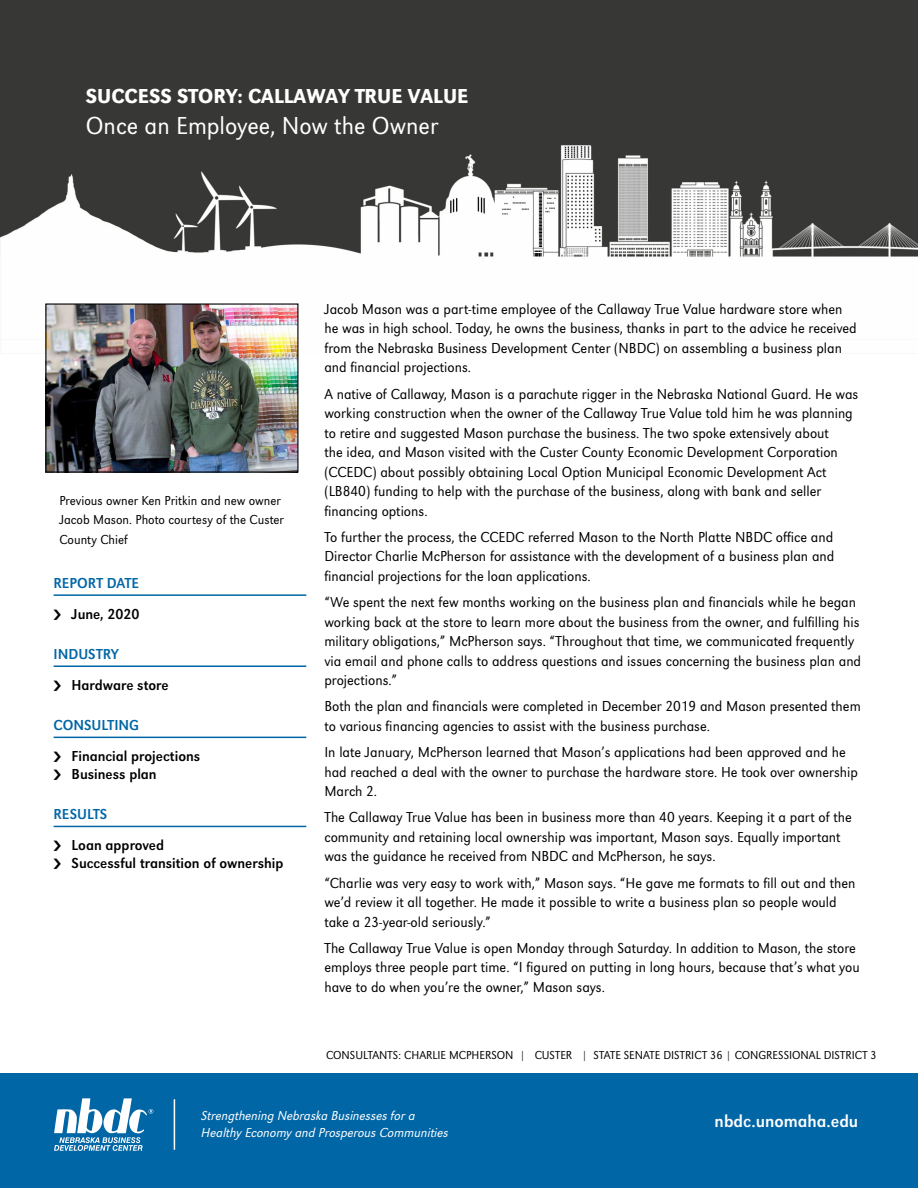
<style>
.page{position:relative;width:918px;height:1188px;background:#fff}
.page>*{position:absolute;margin:0;border:0;box-sizing:border-box;transform-origin:0 0}
.Headling_Line_1{font:300 25.5px "URW Grotesk Nar";color:#fff}
.Headling_Line_1-2{font:500 21px "URW Grotesk Nar";color:#fff}
.t1{font:18px "URW Grotesk Nar";color:#fff}
.story_text{font:300 15px/19.5px "URW Grotesk Nar";color:#000}
.t2{font:15px "URW Grotesk Nar";color:#000}
.side_headers{font:15px "URW Grotesk Nar";color:#0066a6}
.story_text-2{font:300 13.5px/19.5px "URW Grotesk Nar";color:#000}
.vision{font:italic 300 13.5px/16.5px "URW Grotesk Nar";color:#fff}
.footer_information{font:300 12px "URW Grotesk Nar";color:#000}
</style>
<div class="page">
<img style="left:0;top:0;width:918px;height:339px">
<div style="left:0;top:1074px;width:918px;height:114px;background:#0066a6"></div>
<hr style="left:54px;top:594px;width:252px;height:2px;background:#0066a6">
<hr style="left:54px;top:665px;width:252px;height:2px;background:#0066a6">
<hr style="left:54px;top:737px;width:252px;height:1px;background:#0066a6">
<hr style="left:54px;top:826px;width:252px;height:1px;background:#0066a6">
<img style="left:47px;top:305px;width:249px;height:166px">
<div style="left:45px;top:303px;width:253px;height:170px;border:1px solid #000"></div>
<svg style="left:54px;top:1098px;width:99px;height:53px"></svg>
<hr style="left:174px;top:1099px;width:1px;height:51px;background:#fff">
<p class="Headling_Line_1-2" style="left:86px;top:84px;width:384px">SUCCESS STORY: CALLAWAY TRUE VALUE</p>
<p class="Headling_Line_1" style="left:86px;top:111px;width:354px">Once an Employee, Now the Owner</p>
<p class="story_text-2" style="left:59px;top:490px;width:226px">Previous owner Ken Pritkin and new owner<br>Jacob Mason. Photo courtesy of the Custer<br>County Chief</p>
<p class="side_headers" style="left:54px;top:574px;width:87px">REPORT DATE</p>
<p class="t2" style="left:72px;top:605px;width:70px">June, 2020</p>
<p class="side_headers" style="left:54px;top:645px;width:67px">INDUSTRY</p>
<p class="t2" style="left:72px;top:677px;width:99px">Hardware store</p>
<p class="side_headers" style="left:54px;top:716px;width:87px">CONSULTING</p>
<p class="t2" style="left:72px;top:748px;width:130px">Financial projections</p>
<p class="t2" style="left:72px;top:766px;width:87px">Business plan</p>
<p class="side_headers" style="left:54px;top:805px;width:55px">RESULTS</p>
<p class="t2" style="left:72px;top:837px;width:94px">Loan approved</p>
<p class="t2" style="left:72px;top:855px;width:213px">Successful transition of ownership</p>
<p class="story_text" style="left:324px;top:299px;width:534px">Jacob Mason was a part-time employee of the Callaway True Value hardware store when he was in high school. Today, he owns the business, thanks in part to the advice he received from the Nebraska Business Development Center (NBDC) on assembling a business plan and financial projections.</p>
<p class="story_text" style="left:324px;top:384px;width:535px">A native of Callaway, Mason is a parachute rigger in the Nebraska National Guard. He was working construction when the owner of the Callaway True Value told him he was planning to retire and suggested Mason purchase the business. The two spoke extensively about<br>the idea, and Mason visited with the Custer County Economic Development Corporation (CCEDC) about possibly obtaining Local Option Municipal Economic Development Act (LB840) funding to help with the purchase of the business, along with bank and seller financing options.</p>
<p class="story_text" style="left:324px;top:527px;width:512px;text-align:justify">To further the process, the CCEDC referred Mason to the North Platte NBDC office and Director Charlie McPherson for assistance with the development of a business plan and financial projections for the loan applications.</p>
<p class="story_text" style="left:324px;top:592px;width:538px">“We spent the next few months working on the business plan and financials while he began working back at the store to learn more about the business from the owner, and fulfilling his military obligations,” McPherson says. “Throughout that time, we communicated frequently via email and phone calls to address questions and issues concerning the business plan and projections.”</p>
<p class="story_text" style="left:324px;top:697px;width:538px">Both the plan and financials were completed in December 2019 and Mason presented them to various financing agencies to assist with the business purchase.</p>
<p class="story_text" style="left:324px;top:742px;width:535px">In late January, McPherson learned that Mason’s applications had been approved and he had reached a deal with the owner to purchase the hardware store. He took over ownership<br>March 2.</p>
<p class="story_text" style="left:324px;top:808px;width:529px">The Callaway True Value has been in business more than 40 years. Keeping it a part of the community and retaining local ownership was important, Mason says. Equally important was the guidance he received from NBDC and McPherson, he says.</p>
<p class="story_text" style="left:324px;top:873px;width:533px">“Charlie was very easy to work with,” Mason says. “He gave me formats to fill out and then we’d review it all together. He made it possible to write a business plan so people would take a 23-year-old seriously.”</p>
<p class="story_text" style="left:324px;top:938px;width:537px">The Callaway True Value is open Monday through Saturday. In addition to Mason, the store employs three people part time. “I figured on putting in long hours, because that’s what you have to do when you’re the owner,” Mason says.</p>
<p class="footer_information" style="left:326px;top:1048px;width:552px">CONSULTANTS: CHARLIE MCPHERSON | CUSTER | STATE SENATE DISTRICT 36 | CONGRESSIONAL DISTRICT 3</p>
<p class="vision" style="left:202px;top:1107px;width:249px">Strengthening Nebraska Businesses for a<br>Healthy Economy and Prosperous Communities</p>
<p class="t1" style="left:715px;top:1110px;width:145px">nbdc.unomaha.edu</p>
</div>
